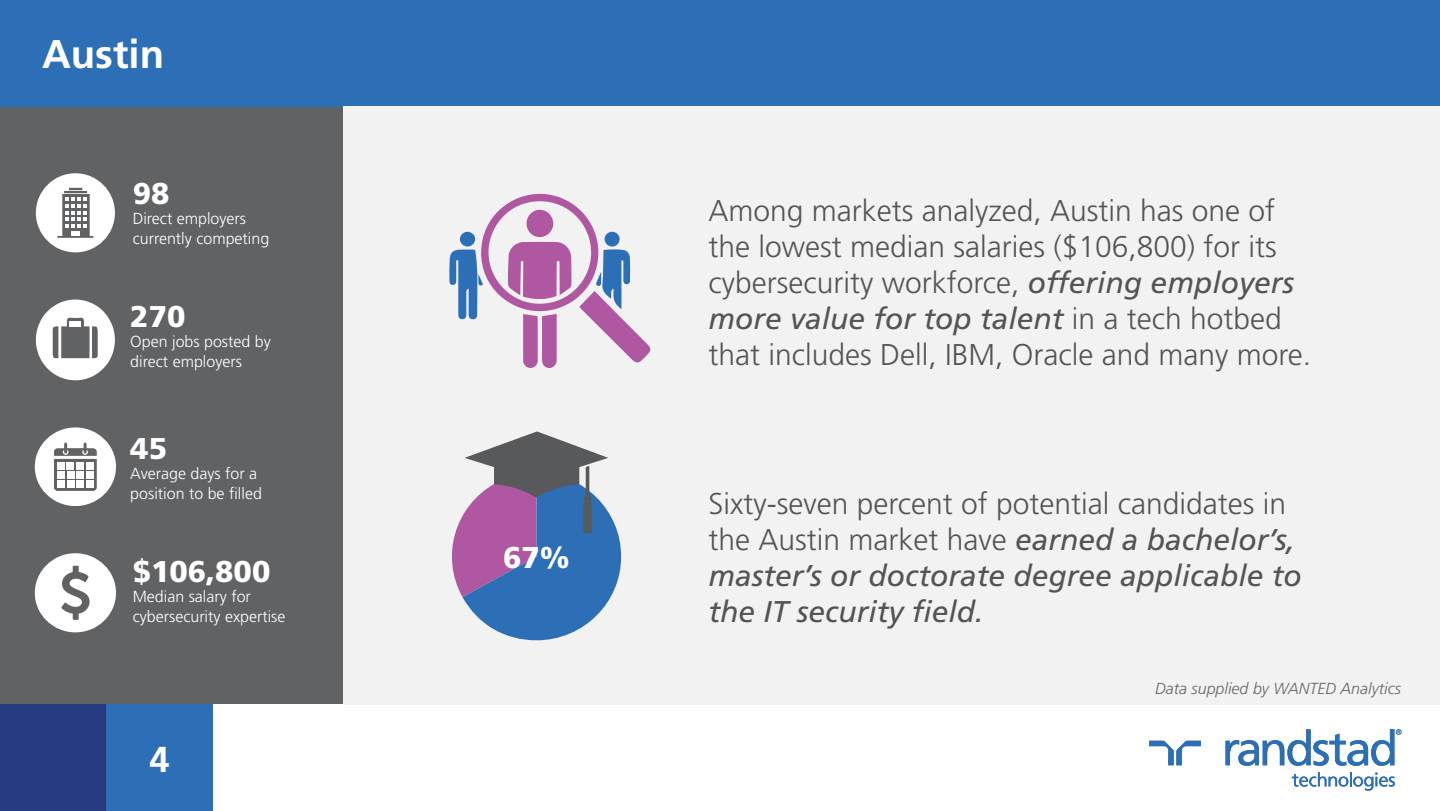
<style>
.page{position:relative;width:1440px;height:811px;background:#fff}
.page>*{position:absolute;margin:0;border:0;box-sizing:border-box;transform-origin:0 0}
.t1{font:700 40px "Frutiger";color:#fff}
.t2{font:700 36px "Frutiger";color:#fff}
.t3{font:300 30px/36px "Frutiger";color:#545454}
.t4{font:italic 30px/36px "Frutiger";color:#545454}
.t5{font:900 30px "Frutiger";color:#fff}
.t6{font:300 16px/20px "Frutiger";color:#fff}
.t7{font:italic 300 16px "Frutiger";color:#65676a}
.s1{font-weight:400;font-style:italic}
.s2{font-weight:300;font-style:normal}
</style>
<div class="page">
<div style="left:0;top:106px;width:343px;height:599px;background:#616264"></div>
<div style="left:0;top:0;width:1440px;height:106px;background:#2d6fb7"></div>
<div style="left:0;top:704px;width:106px;height:107px;background:#263b80"></div>
<div style="left:213px;top:704px;width:1227px;height:107px;background:#fff"></div>
<svg style="left:1292px;top:772px;width:103px;height:18px"></svg>
<svg style="left:1149px;top:740px;width:52px;height:25px"></svg>
<svg style="left:1226px;top:729px;width:176px;height:37px"></svg>
<div style="left:106px;top:705px;width:107px;height:106px;background:#2d6fb7"></div>
<div style="left:343px;top:106px;width:1097px;height:599px;background:#f2f2f2"></div>
<svg style="left:36px;top:299px;width:79px;height:81px"></svg>
<div style="left:70px;top:321px;width:11px;height:5px;background:#fff"></div>
<svg style="left:35px;top:553px;width:81px;height:79px"></svg>
<svg style="left:35px;top:427px;width:81px;height:79px"></svg>
<div style="left:86px;top:481px;width:8px;height:7px;background:#fff"></div>
<svg style="left:36px;top:173px;width:79px;height:79px"></svg>
<svg style="left:449px;top:193px;width:202px;height:175px"></svg>
<div style="left:526px;top:210px;width:27px;height:27px;background:#b057a1;border-radius:50%"></div>
<svg style="left:452px;top:431px;width:169px;height:209px"></svg>
<h1 class="t1" style="left:42px;top:31px;width:124px">Austin</h1>
<p class="t5" style="left:133px;top:175px;width:38px">98</p>
<p class="t6" style="left:133px;top:208px;width:138px">Direct employers currently competing</p>
<p class="t5" style="left:130px;top:298px;width:57px">270</p>
<p class="t6" style="left:130px;top:331px;width:142px">Open jobs posted by direct employers</p>
<p class="t5" style="left:130px;top:430px;width:38px">45</p>
<p class="t6" style="left:130px;top:463px;width:133px">Average days for a position to be filled</p>
<p class="t5" style="left:133px;top:553px;width:139px">$106,800</p>
<p class="t6" style="left:133px;top:586px;width:154px">Median salary for cybersecurity expertise</p>
<p class="t2" style="left:149px;top:738px;width:22px">4</p>
<p class="t5" style="left:503px;top:539px;width:68px">67%</p>
<p class="t3" style="left:708px;top:192px;width:604px">Among markets analyzed, Austin has one of the lowest median salaries ($106,800) for its cybersecurity workforce, <span class="s1">offering employers more value for top talent</span> in a tech hotbed that includes Dell, IBM, Oracle and many more.</p>
<p class="t4" style="left:708px;top:485px;width:595px"><span class="s2">Sixty-seven percent of potential candidates in the Austin market have</span> earned a bachelor’s, master’s or doctorate degree applicable to the IT security field.</p>
<p class="t7" style="left:1155px;top:679px;width:247px">Data supplied by WANTED Analytics</p>
</div>
